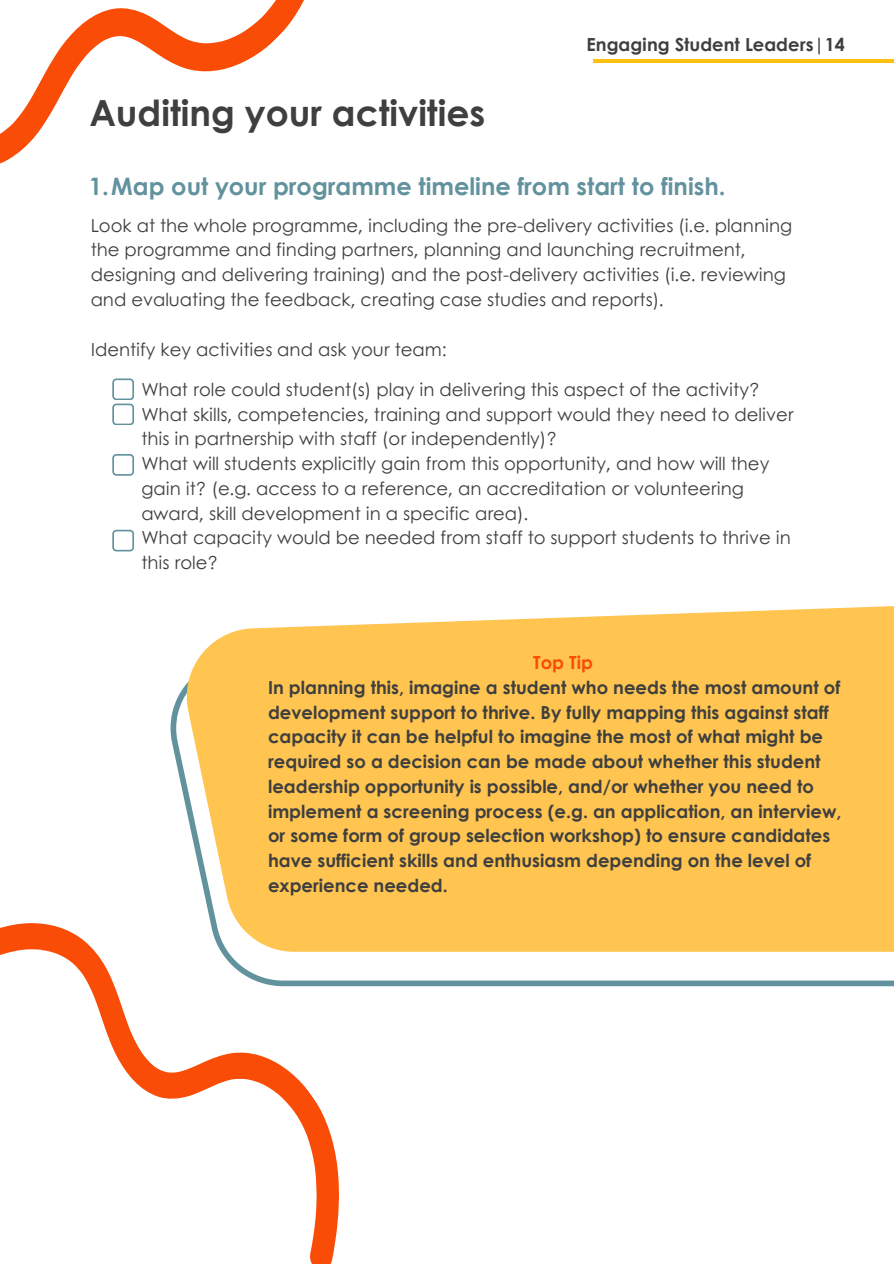
<style>
.page{position:relative;width:894px;height:1264px;background:#fff}
.page>*{position:absolute;margin:0;border:0;box-sizing:border-box;transform-origin:0 0}
.t1{font:700 36px "Century Gothic";color:#3f3f3f}
.t2{font:700 24px "Century Gothic";color:#62929e}
.t3{font:18px/24.8px "Century Gothic";color:#3f3f3f}
.t4{font:700 18px/24.8px "Century Gothic";color:#3f3f3f}
.t5{font:700 18px "Century Gothic";color:#3f3f3f}
.s1{color:#f94c06}
</style>
<div class="page">
<svg style="left:0;top:0;width:304px;height:164px"></svg>
<svg style="left:0;top:923px;width:398px;height:340px"></svg>
<hr style="left:592px;top:59px;width:301px;height:3px;background:#fec10d">
<svg style="left:112px;top:378px;width:22px;height:47px"></svg>
<svg style="left:112px;top:454px;width:22px;height:21px"></svg>
<svg style="left:112px;top:529px;width:22px;height:22px"></svg>
<svg style="left:170px;top:683px;width:723px;height:303px"></svg>
<svg style="left:187px;top:606px;width:706px;height:345px;background:#fec85b"></svg>
<h3 class="t1" style="left:89px;top:90px;width:397px">Auditing your activities</h3>
<p class="t5" style="left:586px;top:31px;width:260px">Engaging Student Leaders|14</p>
<p class="t2" style="left:89px;top:170px;width:638px">1.Map out your programme timeline from start to finish.</p>
<p class="t3" style="left:91px;top:212px;width:703px">Look at the whole programme, including the pre-delivery activities (i.e. planning the programme and finding partners, planning and launching recruitment, designing and delivering training) and the post-delivery activities (i.e. reviewing and evaluating the feedback, creating case studies and reports).</p>
<h1 class="t3" style="left:91px;top:336px;width:357px">Identify key activities and ask your team:</h1>
<p class="t3" style="left:141px;top:376px;width:619px">What role could student(s) play in delivering this aspect of the activity?</p>
<p class="t3" style="left:141px;top:401px;width:653px">What skills, competencies, training and support would they need to deliver this in partnership with staff (or independently)?</p>
<p class="t3" style="left:141px;top:450px;width:629px">What will students explicitly gain from this opportunity, and how will they gain it? (e.g. access to a reference, an accreditation or volunteering award, skill development in a specific area).</p>
<p class="t3" style="left:141px;top:524px;width:651px">What capacity would be needed from staff to support students to thrive in this role?</p>
<p class="t4" style="left:268px;top:649px;width:574px;text-indent:265px"><span class="s1">Top Tip<br></span>In planning this, imagine a student who needs the most amount of development support to thrive. By fully mapping this against staff capacity it can be helpful to imagine the most of what might be required so a decision can be made about whether this student leadership opportunity is possible, and/or whether you need to implement a screening process (e.g. an application, an interview, or some form of group selection workshop) to ensure candidates have sufficient skills and enthusiasm depending on the level of experience needed.</p>
</div>
